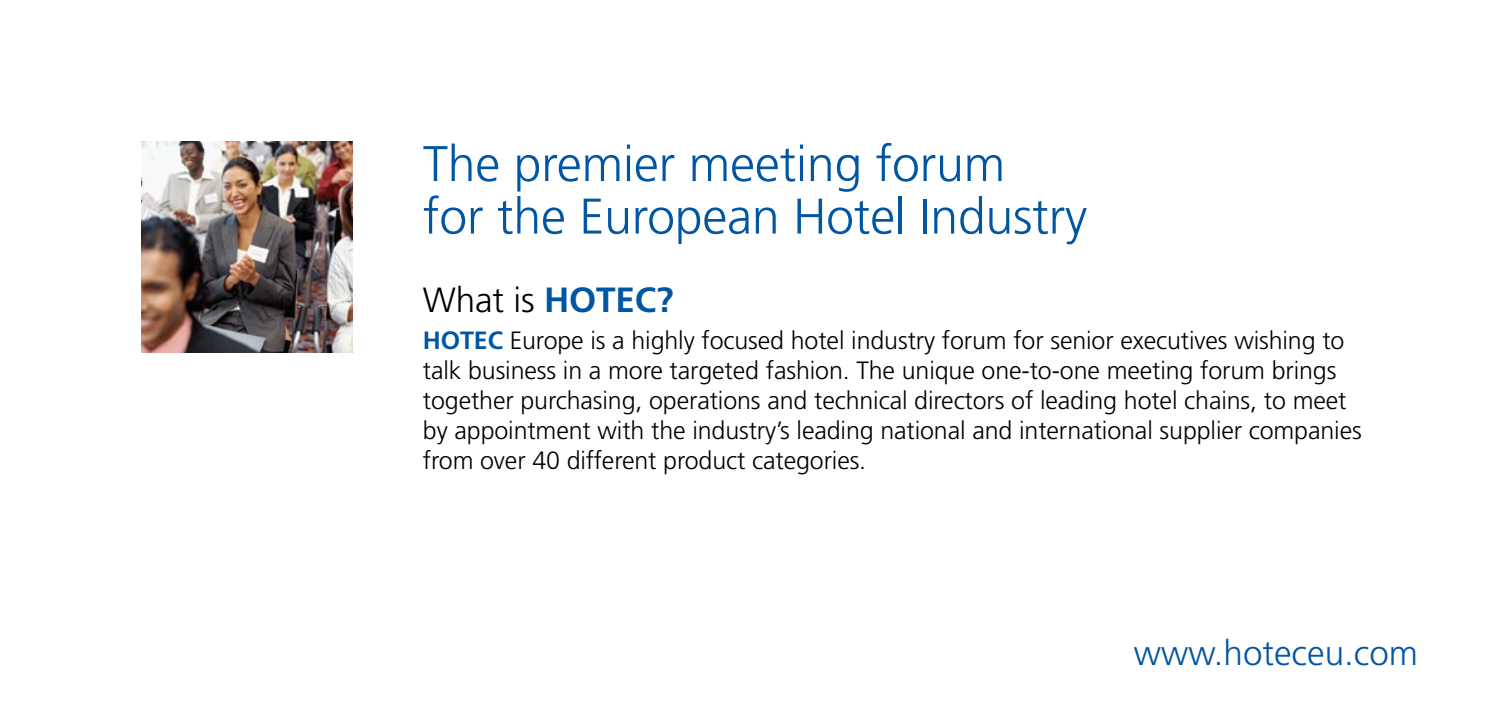
<style>
.page{position:relative;width:1489px;height:702px;background:#fff}
.page>*{position:absolute;margin:0;border:0;box-sizing:border-box;transform-origin:0 0}
.t1{font:300 50px/52.5px "Frutiger";letter-spacing:-.005em;color:#0056a3}
.t2{font:300 35px "Frutiger";color:#0056a3}
.t3{font:300 35px "Frutiger";letter-spacing:-.005em;color:#000}
.t4{font:300 25px/30px "Frutiger";letter-spacing:-.005em;color:#000}
.s1{font-weight:700;color:#0056a3}
</style>
<div class="page">
<img style="left:142px;top:142px;width:210px;height:210px">
<h1 class="t1" style="left:423px;top:137px;width:665px">The premier meeting forum<br>for the European Hotel Industry</h1>
<h2 class="t3" style="left:423px;top:280px;width:252px">What is <span class="s1">HOTEC?</span></h2>
<p class="t4" style="left:423px;top:325px;width:940px"><span class="s1">HOTEC</span> Europe is a highly focused hotel industry forum for senior executives wishing to talk business in a more targeted fashion. The unique one-to-one meeting forum brings together purchasing, operations and technical directors of leading hotel chains, to meet by appointment with the industry’s leading national and international supplier companies from over 40 different product categories.</p>
<h2 class="t2" style="left:1133px;top:633px;width:285px">www.hoteceu.com</h2>
</div>
